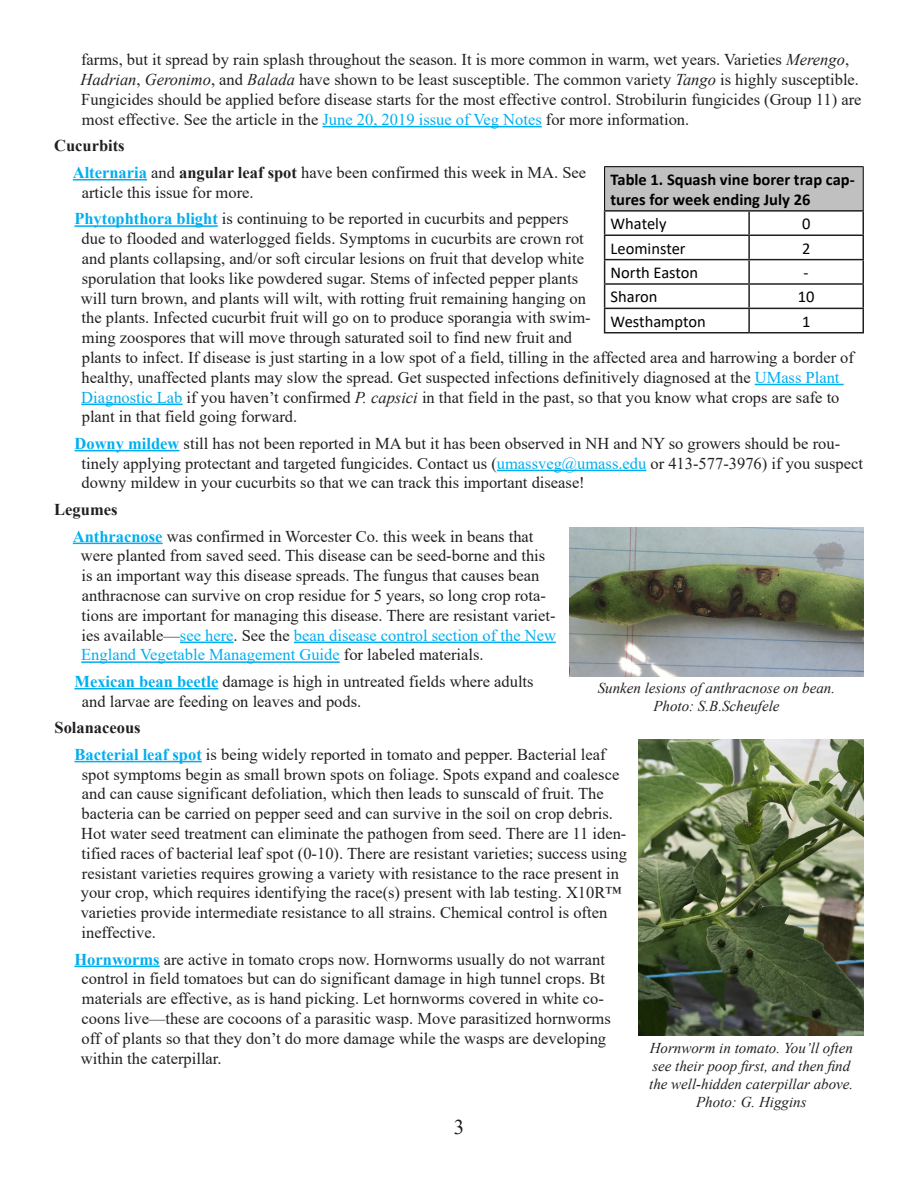
<style>
.page{position:relative;width:918px;height:1188px;background:#fff}
.page>*{position:absolute;margin:0;border:0;box-sizing:border-box;transform-origin:0 0}
.t1{font:21px "Times New Roman";color:#231f20}
.Bulleted_List{font:16.5px/19.8px "Times New Roman";color:#231f20}
.t2{font:700 16.5px/19.8px "Calibri";color:#000}
.t3{font:16.5px "Calibri";color:#000}
.Paragraph_Heading{font:700 16.5px "Times New Roman";color:#231f20}
.t4{font:italic 15px/18px "Times New Roman";color:#231f20;text-align:center}
.s1{font-style:italic}
.s2{color:#00aeef}
.s3{font-weight:700;color:#00aeef}
.s4{font-weight:700}
</style>
<div class="page">
<hr style="left:323px;top:126px;width:219px;height:1px;background:#00aeef">
<hr style="left:73px;top:179px;width:74px;height:2px;background:#00aeef">
<hr style="left:74px;top:225px;width:144px;height:2px;background:#00aeef">
<hr style="left:755px;top:384px;width:89px;height:1px;background:#00aeef">
<hr style="left:81px;top:404px;width:102px;height:1px;background:#00aeef">
<hr style="left:75px;top:450px;width:105px;height:1px;background:#00aeef">
<hr style="left:497px;top:470px;width:149px;height:1px;background:#00aeef">
<hr style="left:73px;top:543px;width:90px;height:1px;background:#00aeef">
<hr style="left:180px;top:642px;width:54px;height:1px;background:#00aeef">
<hr style="left:294px;top:642px;width:262px;height:1px;background:#00aeef">
<hr style="left:81px;top:661px;width:259px;height:2px;background:#00aeef">
<hr style="left:74px;top:688px;width:144px;height:1px;background:#00aeef">
<hr style="left:74px;top:761px;width:128px;height:1px;background:#00aeef">
<hr style="left:74px;top:966px;width:86px;height:1px;background:#00aeef">
<img style="left:569px;top:527px;width:295px;height:149px">
<img style="left:639px;top:739px;width:225px;height:297px">
<div style="left:605px;top:167px;width:258px;height:44px;background:#c0c0c0"></div>
<hr style="left:604px;top:166px;width:145px;height:1px;background:#000">
<hr style="left:604px;top:167px;width:1px;height:43px;background:#000">
<hr style="left:749px;top:166px;width:115px;height:1px;background:#000">
<hr style="left:863px;top:167px;width:1px;height:43px;background:#000">
<hr style="left:604px;top:210px;width:145px;height:2px;background:#231f20">
<hr style="left:749px;top:210px;width:115px;height:2px;background:#231f20">
<hr style="left:748px;top:212px;width:2px;height:22px;background:#231f20">
<hr style="left:862px;top:212px;width:2px;height:22px;background:#231f20">
<hr style="left:604px;top:234px;width:145px;height:2px;background:#231f20">
<hr style="left:749px;top:234px;width:115px;height:2px;background:#231f20">
<hr style="left:748px;top:236px;width:2px;height:23px;background:#231f20">
<hr style="left:862px;top:236px;width:2px;height:23px;background:#231f20">
<hr style="left:604px;top:259px;width:145px;height:1px;background:#231f20">
<hr style="left:749px;top:259px;width:115px;height:1px;background:#231f20">
<hr style="left:748px;top:260px;width:2px;height:23px;background:#231f20">
<hr style="left:862px;top:260px;width:2px;height:23px;background:#231f20">
<hr style="left:604px;top:283px;width:145px;height:2px;background:#231f20">
<hr style="left:749px;top:283px;width:115px;height:2px;background:#231f20">
<hr style="left:748px;top:285px;width:2px;height:23px;background:#231f20">
<hr style="left:862px;top:285px;width:2px;height:23px;background:#231f20">
<hr style="left:604px;top:308px;width:145px;height:1px;background:#231f20">
<svg style="left:604px;top:212px;width:1px;height:120px"></svg>
<hr style="left:749px;top:308px;width:115px;height:1px;background:#231f20">
<hr style="left:748px;top:309px;width:2px;height:23px;background:#231f20">
<hr style="left:862px;top:309px;width:2px;height:23px;background:#231f20">
<hr style="left:604px;top:332px;width:145px;height:1px;background:#231f20">
<hr style="left:749px;top:332px;width:115px;height:1px;background:#231f20">
<p class="Bulleted_List" style="left:81px;top:50px;width:783px">farms, but it spread by rain splash throughout the season. It is more common in warm, wet years. Varieties <span class="s1">Merengo</span>, <span class="s1">Hadrian</span>, <span class="s1">Geronimo</span>, and <span class="s1">Balada</span> have shown to be least susceptible. The common variety <span class="s1">Tango</span> is highly susceptible.<br>Fungicides should be applied before disease starts for the most effective control. Strobilurin fungicides (Group 11) are most effective. See the article in the <span class="s2">June 20, 2019 issue of Veg Notes</span> for more information.</p>
<p class="Paragraph_Heading" style="left:54px;top:134px;width:72px">Cucurbits</p>
<p class="Bulleted_List" style="left:82px;top:162px;width:506px;text-indent:-9px"><span class="s3">Alternaria</span> and <span class="s4">angular leaf spot</span> have been confirmed this week in MA. See article this issue for more.</p>
<p class="Bulleted_List" style="left:81px;top:208px;width:775px;text-indent:-7px"><span class="s3">Phytophthora blight</span> is continuing to be reported in cucurbits and peppers<br>due to flooded and waterlogged fields. Symptoms in cucurbits are crown rot<br>and plants collapsing, and/or soft circular lesions on fruit that develop white<br>sporulation that looks like powdered sugar. Stems of infected pepper plants<br>will turn brown, and plants will wilt, with rotting fruit remaining hanging on<br>the plants. Infected cucurbit fruit will go on to produce sporangia with swim-<br>ming zoospores that will move through saturated soil to find new fruit and<br>plants to infect. If disease is just starting in a low spot of a field, tilling in the affected area and harrowing a border of healthy, unaffected plants may slow the spread. Get suspected infections definitively diagnosed at the <span class="s2">UMass Plant Diagnostic Lab</span> if you haven’t confirmed <span class="s1">P. capsici</span> in that field in the past, so that you know what crops are safe to plant in that field going forward.</p>
<p class="Bulleted_List" style="left:82px;top:433px;width:783px;text-indent:-7px"><span class="s3">Downy mildew</span> still has not been reported in MA but it has been observed in NH and NY so growers should be rou&shy;tinely applying protectant and targeted fungicides. Contact us (<span class="s2">umassveg@umass.edu</span> or 413-577-3976) if you suspect downy mildew in your cucurbits so that we can track this important disease!</p>
<p class="Paragraph_Heading" style="left:54px;top:498px;width:65px">Legumes</p>
<p class="Bulleted_List" style="left:81px;top:526px;width:476px;text-indent:-8px"><span class="s3">Anthracnose</span> was confirmed in Worcester Co. this week in beans that were planted from saved seed. This disease can be seed-borne and this is an important way this disease spreads. The fungus that causes bean anthracnose can survive on crop residue for 5 years, so long crop rota&shy;tions are important for managing this disease. There are resistant variet&shy;ies available—<span class="s2">see here</span>. See the <span class="s2">bean disease control section of the New England Vegetable Management Guide</span> for labeled materials.</p>
<p class="Bulleted_List" style="left:82px;top:671px;width:453px;text-indent:-7px"><span class="s3">Mexican bean beetle</span> damage is high in untreated fields where adults and larvae are feeding on leaves and pods.</p>
<p class="Paragraph_Heading" style="left:55px;top:716px;width:88px">Solanaceous</p>
<p class="Bulleted_List" style="left:81px;top:744px;width:548px;text-indent:-6px"><span class="s3">Bacterial leaf spot</span> is being widely reported in tomato and pepper. Bacterial leaf spot symptoms begin as small brown spots on foliage. Spots expand and coalesce and can cause significant defoliation, which then leads to sunscald of fruit. The bacteria can be carried on pepper seed and can survive in the soil on crop debris.<br>Hot water seed treatment can eliminate the pathogen from seed. There are 11 iden&shy;tified races of bacterial leaf spot (0-10). There are resistant varieties; success using resistant varieties requires growing a variety with resistance to the race present in your crop, which requires identifying the race(s) present with lab testing. X10R™ varieties provide intermediate resistance to all strains. Chemical control is often ineffective.</p>
<p class="Bulleted_List" style="left:81px;top:949px;width:531px;text-indent:-7px"><span class="s3">Hornworms</span> are active in tomato crops now. Hornworms usually do not warrant control in field tomatoes but can do significant damage in high tunnel crops. Bt materials are effective, as is hand picking. Let hornworms covered in white co&shy;coons live—these are cocoons of a parasitic wasp. Move parasitized hornworms off of plants so that they don’t do more damage while the wasps are developing within the caterpillar.</p>
<p class="t2" style="left:611px;top:169px;width:246px">Table 1. Squash vine borer trap cap&shy;tures for week ending July 26</p>
<p class="t3" style="left:611px;top:212px;width:57px">Whately</p>
<p class="t3" style="left:802px;top:212px;width:10px">0</p>
<p class="t3" style="left:611px;top:237px;width:77px">Leominster</p>
<p class="t3" style="left:802px;top:237px;width:10px">2</p>
<p class="t3" style="left:611px;top:261px;width:89px">North Easton</p>
<p class="t3" style="left:804px;top:261px;width:7px">-</p>
<p class="t3" style="left:611px;top:285px;width:48px">Sharon</p>
<p class="t3" style="left:798px;top:285px;width:18px">10</p>
<p class="t3" style="left:611px;top:310px;width:97px">Westhampton</p>
<p class="t3" style="left:802px;top:310px;width:10px">1</p>
<p class="t4" style="left:598px;top:679px;width:239px">Sunken lesions of anthracnose on bean.</p>
<p class="t4" style="left:653px;top:697px;width:128px">Photo: S.B.Scheufele</p>
<p class="t4" style="left:649px;top:1039px;width:206px">Hornworm in tomato. You’ll often see their poop first, and then find the well-hidden caterpillar above.<br>Photo: G. Higgins</p>
<p class="t1" style="left:454px;top:1112px;width:12px">3</p>
</div>
